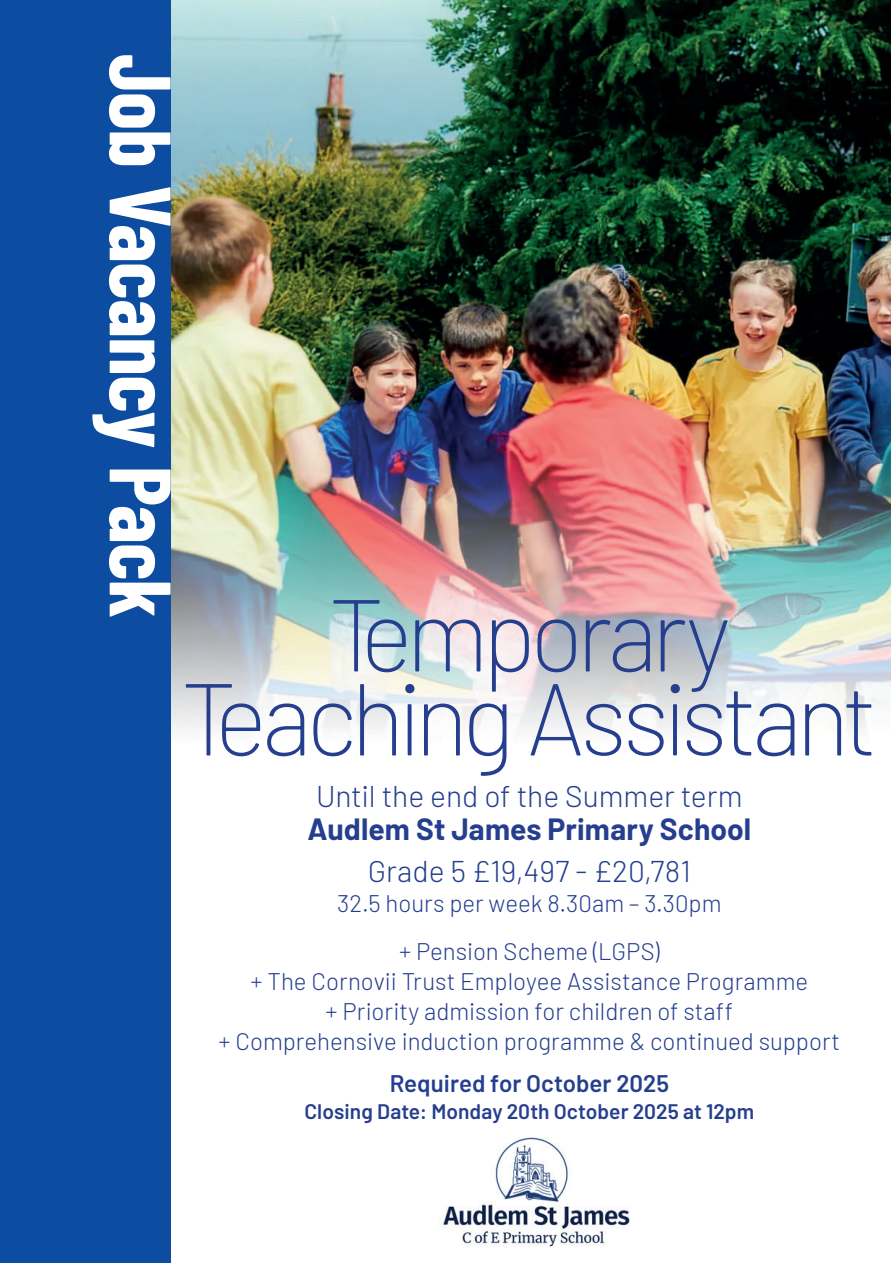
<style>
.page{position:relative;width:893px;height:1263px;background:#fff}
.page>*{position:absolute;margin:0;border:0;box-sizing:border-box;transform-origin:0 0}
.t1{font:200 102px/84px "Barlow";letter-spacing:-.06em;color:#253f8e;text-align:center}
.t2{font:700 87px "Barlow Condensed";letter-spacing:-.01em;color:#fff}
.t3{font:300 30px "Barlow";letter-spacing:-.005em;color:#253f8e}
.t4{font:700 30px "Barlow";letter-spacing:.005em;color:#253f8e}
.t5{font:300 24px/30px "Barlow";color:#253f8e;text-align:center}
.t6{font:600 24px "Barlow";color:#253f8e}
.t7{font:600 21px "Barlow";color:#253f8e}
</style>
<div class="page">
<img style="left:170px;top:0;width:721px;height:758px">
<div style="left:0;top:0;width:170px;height:1263px;background:#0d4da1"></div>
<img style="left:443px;top:1137px;width:187px;height:110px">
<h2 class="t2" style="left:203px;top:54px;width:566px;rotate:90deg">Job Vacancy Pack</h2>
<h1 class="t1" style="left:181px;top:585px;width:699px">Temporary<br>Teaching Assistant</h1>
<p class="t3" style="left:316px;top:774px;width:428px">Until the end of the Summer term</p>
<p class="t4" style="left:308px;top:806px;width:445px">Audlem St James Primary School</p>
<p class="t3" style="left:368px;top:849px;width:324px">Grade 5 £19,497 - £20,781</p>
<p class="t5" style="left:337px;top:877px;width:386px;line-height:48px">32.5 hours per week 8.30am – 3.30pm + Pension Scheme (LGPS)</p>
<p class="t5" style="left:219px;top:964px;width:623px">+ The Cornovii Trust Employee Assistance Programme<br>+ Priority admission for children of staff<br>+ Comprehensive induction programme &amp; continued support</p>
<p class="t6" style="left:390px;top:1065px;width:281px">Required for October 2025</p>
<p class="t7" style="left:305px;top:1095px;width:451px">Closing Date: Monday 20th October 2025 at 12pm</p>
</div>
